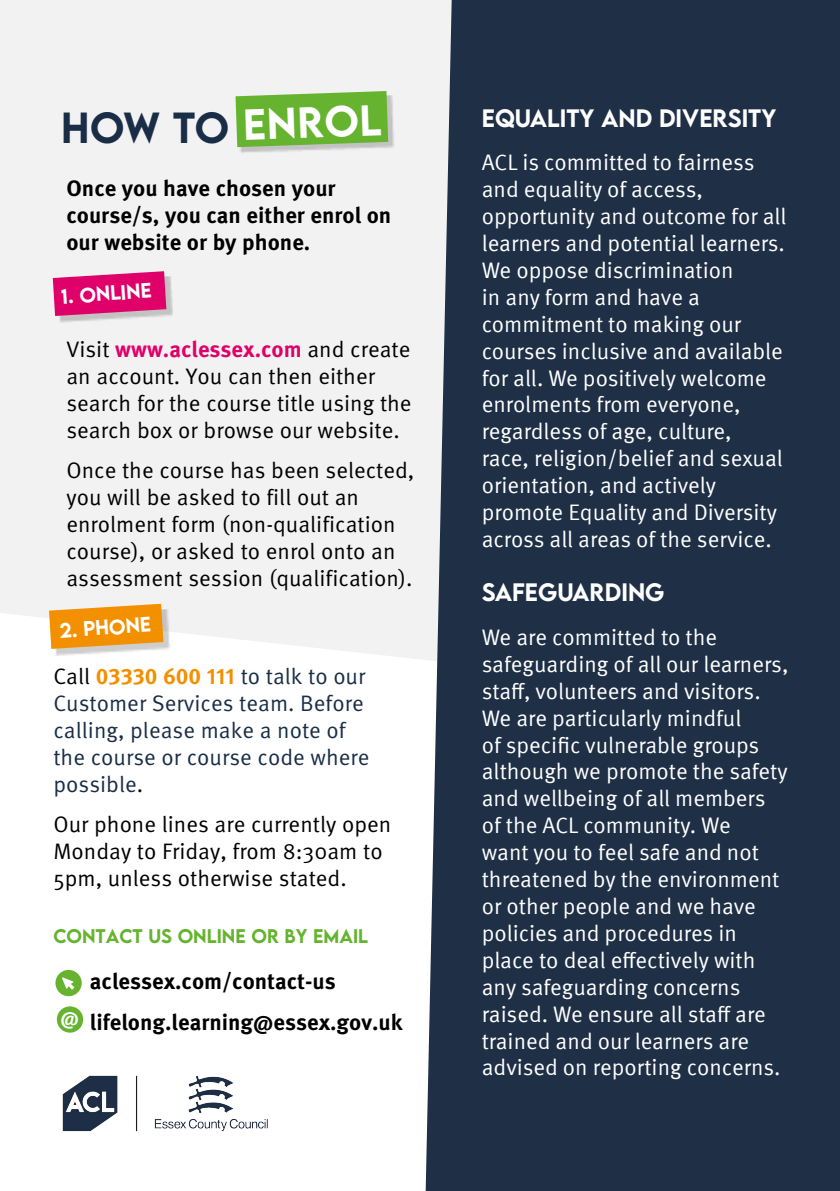
<style>
.page{position:relative;width:840px;height:1191px;background:#fff}
.page>*{position:absolute;margin:0;border:0;box-sizing:border-box;transform-origin:0 0}
.t1{font:500 38.6px "LEMONMILK";color:#192e46}
.t2{font:500 38.6px "LEMONMILK";color:#fff}
.t3{font:22.4px/26.8px "Meta Pro";color:#fff}
.t4{font:22.4px/26.8px "Meta Pro Norm";color:#000}
.t5{font:700 22.4px/26.8px "Meta Pro";color:#000}
.t6{font:22.4px/26.8px "Meta Pro Norm";color:#192e46}
.t7{font:500 22.4px "LEMONMILK";color:#fff}
.t8{font:700 22.4px "Meta Pro";color:#e00069}
.t9{font:700 22.4px "Meta Pro";color:#f39000}
.t10{font:700 20.6px "Meta Pro";color:#fff}
.t11{font:500 18.8px "LEMONMILK";color:#fff}
.t12{font:500 18.6px "LEMONMILK";color:#fff}
.t13{font:500 17.6px "LEMONMILK";color:#65b32e}
.s1{font-family:"Meta Pro Norm";font-weight:400;color:#000}
.s2{font-family:"Meta Pro Norm";font-weight:400;color:#192e46}
.s3{color:#000}
</style>
<div class="page">
<div style="left:0;top:0;width:425px;height:660px;background:#f2f2f2"></div>
<div style="left:425px;top:0;width:414px;height:1191px;background:#1e2f46"></div>
<div style="left:238px;top:95px;width:156px;height:58px;background:#000;opacity:.2"></div>
<svg style="left:235px;top:91px;width:153px;height:56px;background:#71b73f"></svg>
<div style="left:58px;top:276px;width:114px;height:46px;background:#000;opacity:.2"></div>
<svg style="left:53px;top:271px;width:113px;height:45px;background:#df247c"></svg>
<div style="left:54px;top:609px;width:116px;height:46px;background:#000;opacity:.2"></div>
<svg style="left:49px;top:604px;width:114px;height:45px;background:#f09c24"></svg>
<div style="left:55px;top:970px;width:27px;height:26px;background:#65b32e;border-radius:50%"></div>
<svg style="left:62px;top:977px;width:12px;height:12px"></svg>
<div style="left:57px;top:1006px;width:26px;height:26px;background:#65b32e;border-radius:50%"></div>
<img style="left:62px;top:1075px;width:206px;height:56px">
<h1 class="t1" style="left:61px;top:102px;width:169px">HOW TO</h1>
<h1 class="t2" style="left:242px;top:99px;width:140px;rotate:-2deg">ENROL</h1>
<p class="t5" style="left:66px;top:173px;width:326px">Once you have chosen your course/s, you can either enrol on our website or by phone.</p>
<p class="t12" style="left:61px;top:284px;width:92px;rotate:-4deg">1. ONLINE</p>
<p class="t8" style="left:66px;top:332px;width:345px"><span class="s1">Visit</span> www.aclessex.com <span class="s1">and create</span></p>
<p class="t4" style="left:66px;top:362px;width:346px">an account. You can then either search for the course title using the search box or browse our website.</p>
<p class="t4" style="left:66px;top:456px;width:349px">Once the course has been selected, you will be asked to fill out an enrolment form (non-qualification course), or asked to enrol onto an assessment session (qualification).</p>
<p class="t11" style="left:58px;top:618px;width:42px;rotate:-4deg">2. PHONE</p>
<p class="t9" style="left:53px;top:658px;width:313px"><span class="s1">Call</span> 03330 600 111 <span class="s2">to talk to our</span></p>
<p class="t6" style="left:53px;top:688px;width:317px">Customer Services team. Before calling, please make a note of the course or course code where possible<span class="s3">.</span></p>
<p class="t4" style="left:53px;top:809px;width:339px">Our phone lines are currently open<br>Monday to Friday, from 8:30am to<br>5pm, unless otherwise stated.</p>
<p class="t13" style="left:53px;top:924px;width:316px">CONTACT US ONLINE OR BY EMAIL</p>
<p class="t5" style="left:90px;top:959px;width:314px;line-height:40.6px">aclessex.com/contact-us lifelong.learning@essex.gov.uk</p>
<p class="t10" style="left:60px;top:1001px;width:20px">@</p>
<p class="t7" style="left:481px;top:103px;width:296px">EQUALITY AND DIVERSITY</p>
<p class="t3" style="left:481px;top:148px;width:306px">ACL is committed to fairness and equality of access, opportunity and outcome for all learners and potential learners.<br>We oppose discrimination<br>in any form and have a commitment to making our courses inclusive and available for all. We positively welcome enrolments from everyone, regardless of age, culture,<br>race, religion/belief and sexual orientation, and actively promote Equality and Diversity across all areas of the service.</p>
<p class="t7" style="left:481px;top:578px;width:184px">SAFEGUARDING</p>
<p class="t3" style="left:481px;top:622px;width:308px">We are committed to the safeguarding of all our learners, staff, volunteers and visitors.<br>We are particularly mindful<br>of specific vulnerable groups although we promote the safety and wellbeing of all members of the ACL community. We<br>want you to feel safe and not threatened by the environment or other people and we have policies and procedures in place to deal effectively with any safeguarding concerns raised. We ensure all staff are trained and our learners are advised on reporting concerns.</p>
</div>
